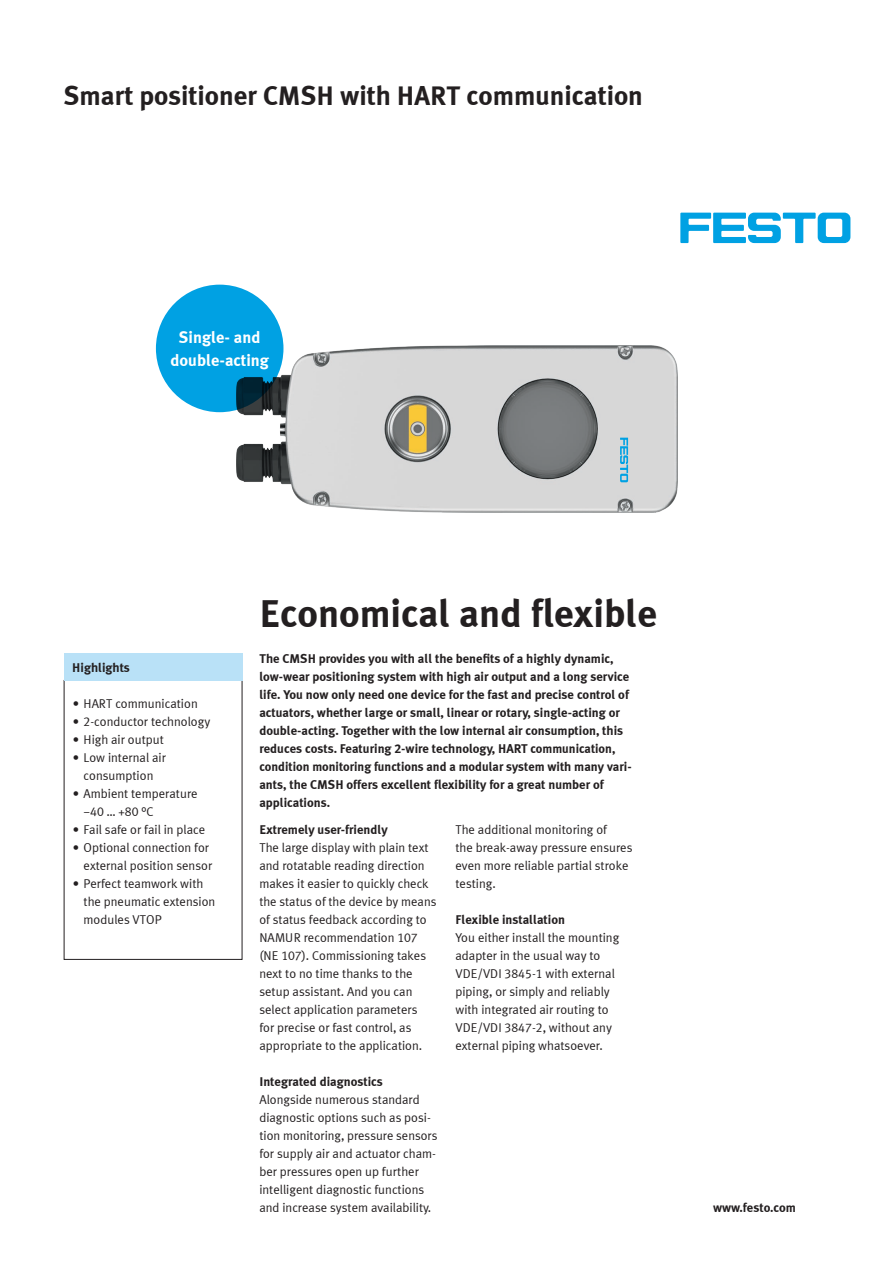
<style>
.page{position:relative;width:893px;height:1263px;background:#fff}
.page>*{position:absolute;margin:0;border:0;box-sizing:border-box;transform-origin:0 0}
.t1{font:700 39px "Meta Plus LF";color:#231f20}
.t2{font:700 27px "Meta Plus LF";color:#231f20}
.t3{font:700 16.5px/22.5px "Meta Plus LF";color:#fff;text-align:center}
.t4{font:12.75px/18px "Meta Plus LF";color:#231f20}
.t5{font:700 12.75px/18px "Meta Plus LF";color:#231f20}
</style>
<div class="page">
<img style="left:236px;top:345px;width:441px;height:167px">
<svg style="left:680px;top:213px;width:170px;height:30px"></svg>
<svg style="left:620px;top:438px;width:8px;height:44px"></svg>
<div style="left:64px;top:654px;width:178px;height:27px;background:#b9e1f7"></div>
<div style="left:156px;top:285px;width:127px;height:127px;background:#00a1e3;border-radius:50%"></div>
<h2 class="t2" style="left:64px;top:79px;width:581px">Smart positioner CMSH with HART communication</h2>
<p class="t3" style="left:170px;top:326px;width:100px">Single- and double-acting</p>
<p class="t5" style="left:72px;top:658px;width:59px">Highlights</p>
<p class="t4" style="left:73px;top:694px;width:126px">• HART communication</p>
<p class="t4" style="left:73px;top:712px;width:139px">• 2-conductor technology</p>
<p class="t4" style="left:73px;top:730px;width:92px">• High air output</p>
<p class="t4" style="left:73px;top:748px;width:95px;text-align:center">• Low internal air consumption</p>
<p class="t4" style="left:84px;top:784px;width:116px;text-indent:-11px">• Ambient temperature −40 … +80 °C</p>
<p class="t4" style="left:73px;top:820px;width:134px">• Fail safe or fail in place</p>
<p class="t4" style="left:73px;top:838px;width:141px;text-align:right">• Optional connection for external position sensor</p>
<p class="t4" style="left:84px;top:874px;width:133px;text-indent:-11px">• Perfect teamwork with the pneumatic extension modules VTOP</p>
<h1 class="t1" style="left:259px;top:588px;width:399px">Economical and flexible</h1>
<p class="t5" style="left:259px;top:649px;width:374px">The CMSH provides you with all the benefits of a highly dynamic, low-wear positioning system with high air output and a long service life. You now only need one device for the fast and precise control of actuators, whether large or small, linear or rotary, single-acting or double-acting. Together with the low internal air consumption, this reduces costs. Featuring 2-wire technology, HART communication, condition monitoring functions and a modular system with many vari&shy;ants, the CMSH offers excellent flexibility for a great number of applications.</p>
<p class="t5" style="left:259px;top:820px;width:130px">Extremely user-friendly</p>
<p class="t4" style="left:259px;top:838px;width:179px">The large display with plain text and rotatable reading direction makes it easier to quickly check the status of the device by means of status feedback according to<br>NAMUR recommendation 107 (NE 107). Commissioning takes next to no time thanks to the setup assistant. And you can select application parameters<br>for precise or fast control, as appropriate to the application.</p>
<p class="t5" style="left:259px;top:1072px;width:125px">Integrated diagnostics</p>
<p class="t4" style="left:259px;top:1090px;width:180px">Alongside numerous standard diagnostic options such as posi&shy;tion monitoring, pressure sensors for supply air and actuator cham&shy;ber pressures open up further intelligent diagnostic functions and increase system availability.</p>
<p class="t4" style="left:455px;top:820px;width:179px">The additional monitoring of<br>the break-away pressure ensures even more reliable partial stroke testing.</p>
<p class="t5" style="left:455px;top:910px;width:111px">Flexible installation</p>
<p class="t4" style="left:455px;top:928px;width:165px">You either install the mounting adapter in the usual way to<br>VDE/VDI 3845-1 with external piping, or simply and reliably with integrated air routing to<br>VDE/VDI 3847-2, without any external piping whatsoever.</p>
<p class="t5" style="left:713px;top:1198px;width:84px">www.festo.com</p>
</div>
